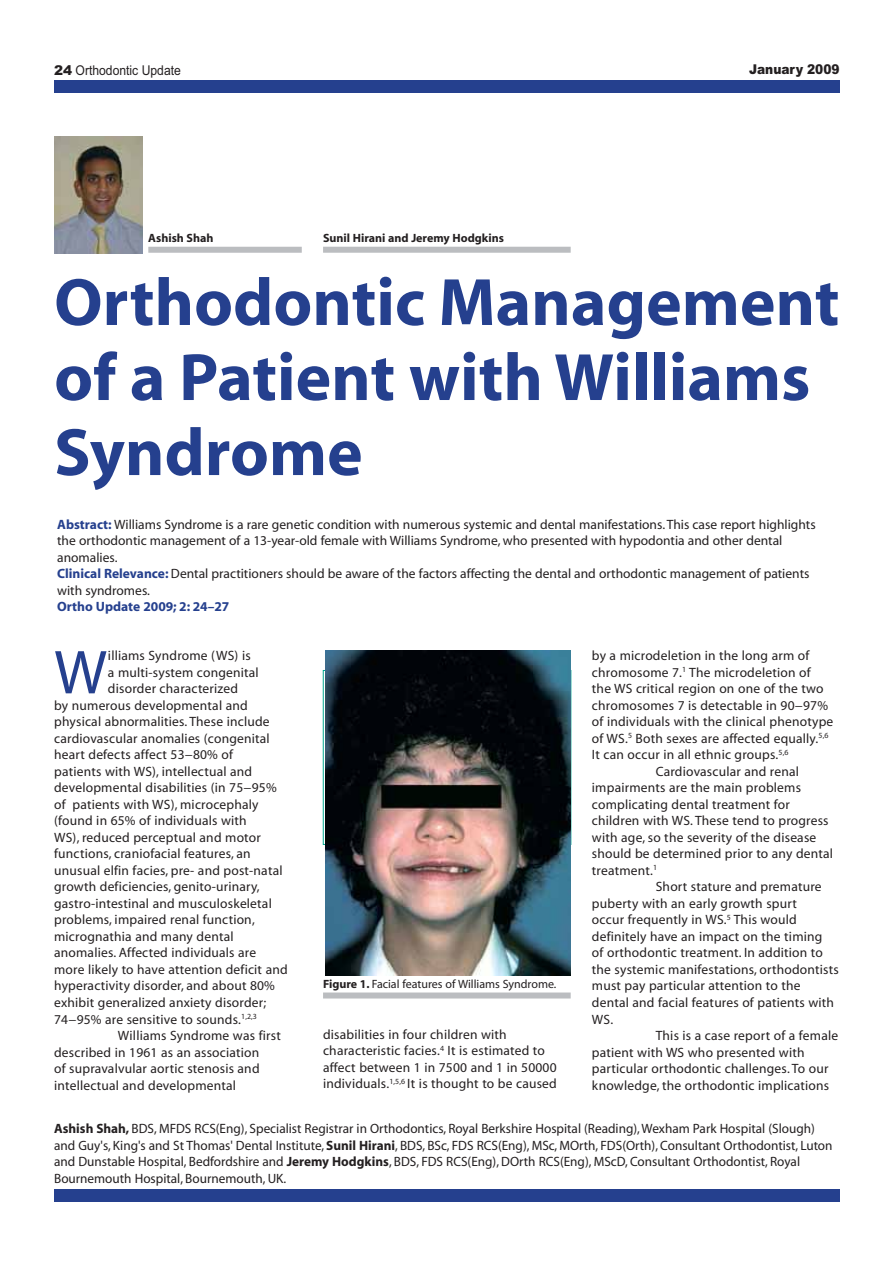
<style>
.page{position:relative;width:893px;height:1263px;background:#fff}
.page>*{position:absolute;margin:0;border:0;box-sizing:border-box;transform-origin:0 0}
.t1{font:700 67.5px/75px "Myriad";color:#25408e}
.t2{font:62.55px "Myriad";color:#25408e}
.t3{font:13.5px/16.5px "Myriad";letter-spacing:.015em;color:#231f20}
.t4{font:700 13.5px "Myriad";color:#25408e}
.t5{font:13.5px "Arial";color:#231f20;scale:.9 1}
.t6{font:900 13.5px "Arial";color:#231f20;scale:.9 1}
.t7{font:12px "Myriad";color:#231f20}
.t8{font:700 12px "Myriad";color:#231f20}
.s1{font-weight:900}
.s2{font-weight:700;color:#25408e}
.s3{font-weight:700}
</style>
<div class="page">
<div style="left:54px;top:80px;width:785px;height:13px;background:#25408e"></div>
<div style="left:54px;top:1189px;width:785px;height:13px;background:#25408e"></div>
<div style="left:148px;top:247px;width:154px;height:6px;background:#bbbdc0"></div>
<img style="left:54px;top:136px;width:89px;height:117px">
<div style="left:323px;top:993px;width:248px;height:6px;background:#bbbdc0"></div>
<img style="left:326px;top:650px;width:245px;height:326px">
<div style="left:323px;top:247px;width:248px;height:6px;background:#bbbdc0"></div>
<p class="t5" style="left:54px;top:62px;width:142px"><span class="s1">24</span> Orthodontic Update</p>
<p class="t6" style="left:749px;top:61px;width:102px">January 2009</p>
<p class="t8" style="left:148px;top:234px;width:67px">Ashish Shah</p>
<p class="t8" style="left:323px;top:234px;width:182px">Sunil Hirani and Jeremy Hodgkins</p>
<h1 class="t1" style="left:54px;top:270px;width:787px">Orthodontic Management of a Patient with Williams<br>Syndrome</h1>
<p class="t3" style="left:57px;top:517px;width:760px"><span class="s2">Abstract:</span> Williams Syndrome is a rare genetic condition with numerous systemic and dental manifestations. This case report highlights the orthodontic management of a 13-year-old female with Williams Syndrome, who presented with hypodontia and other dental anomalies.<br><span class="s2">Clinical Relevance:</span> Dental practitioners should be aware of the factors affecting the dental and orthodontic management of patients with syndromes.</p>
<p class="t4" style="left:57px;top:602px;width:174px">Ortho Update 2009; 2: 24–27</p>
<h2 class="t2" style="left:54px;top:649px;width:54px">W</h2>
<p class="t3" style="left:108px;top:649px;width:144px">illiams Syndrome (WS) is</p>
<p class="t3" style="left:108px;top:665px;width:152px">a multi-system congenital</p>
<p class="t3" style="left:108px;top:682px;width:132px">disorder characterized</p>
<p class="t3" style="left:54px;top:698px;width:195px">by numerous developmental and</p>
<p class="t3" style="left:54px;top:715px;width:217px">physical abnormalities. These include</p>
<p class="t3" style="left:54px;top:731px;width:217px">cardiovascular anomalies (congenital</p>
<p class="t3" style="left:54px;top:748px;width:180px">heart defects affect 53−80% of</p>
<p class="t3" style="left:54px;top:764px;width:199px">patients with WS), intellectual and</p>
<p class="t3" style="left:54px;top:781px;width:224px">developmental disabilities (in 75−95%</p>
<p class="t3" style="left:54px;top:797px;width:206px">of patients with WS), microcephaly</p>
<p class="t3" style="left:54px;top:814px;width:194px">(found in 65% of individuals with</p>
<p class="t3" style="left:54px;top:830px;width:208px">WS), reduced perceptual and motor</p>
<p class="t3" style="left:54px;top:847px;width:198px">functions, craniofacial features, an</p>
<p class="t3" style="left:54px;top:863px;width:230px">unusual elfin facies, pre- and post-natal</p>
<p class="t3" style="left:54px;top:880px;width:207px">growth deficiencies, genito-urinary,</p>
<p class="t3" style="left:54px;top:896px;width:219px">gastro-intestinal and musculoskeletal</p>
<p class="t3" style="left:54px;top:913px;width:202px">problems, impaired renal function,</p>
<p class="t3" style="left:54px;top:929px;width:181px">micrognathia and many dental</p>
<p class="t3" style="left:54px;top:946px;width:204px">anomalies. Affected individuals are</p>
<p class="t3" style="left:54px;top:962px;width:235px">more likely to have attention deficit and</p>
<p class="t3" style="left:54px;top:979px;width:222px">hyperactivity disorder, and about 80%</p>
<p class="t3" style="left:54px;top:995px;width:214px">exhibit generalized anxiety disorder;</p>
<p class="t3" style="left:54px;top:1012px;width:204px">74−95% are sensitive to sounds.<sup>1,2,3</sup></p>
<p class="t3" style="left:118px;top:1028px;width:164px">Williams Syndrome was first</p>
<p class="t3" style="left:54px;top:1045px;width:207px">described in 1961 as an association</p>
<p class="t3" style="left:54px;top:1061px;width:207px">of supravalvular aortic stenosis and</p>
<p class="t3" style="left:54px;top:1078px;width:183px">intellectual and developmental</p>
<p class="t7" style="left:323px;top:980px;width:235px"><span class="s3">Figure 1.</span> Facial features of Williams Syndrome.</p>
<p class="t3" style="left:323px;top:1027px;width:235px">disabilities in four children with characteristic facies.<sup>4</sup> It is estimated to affect between 1 in 7500 and 1 in 50000 individuals.<sup>1,5,6</sup> It is thought to be caused</p>
<p class="t3" style="left:592px;top:649px;width:219px">by a microdeletion in the long arm of</p>
<p class="t3" style="left:592px;top:665px;width:220px">chromosome 7.<sup>1</sup> The microdeletion of</p>
<p class="t3" style="left:592px;top:682px;width:233px">the WS critical region on one of the two</p>
<p class="t3" style="left:592px;top:698px;width:238px">chromosomes 7 is detectable in 90−97%</p>
<p class="t3" style="left:592px;top:715px;width:243px">of individuals with the clinical phenotype</p>
<p class="t3" style="left:592px;top:731px;width:238px">of WS.<sup>5</sup> Both sexes are affected equally.<sup>5,6</sup></p>
<p class="t3" style="left:592px;top:748px;width:198px">It can occur in all ethnic groups.<sup>5,6</sup></p>
<p class="t3" style="left:656px;top:764px;width:145px">Cardiovascular and renal</p>
<p class="t3" style="left:592px;top:781px;width:211px">impairments are the main problems</p>
<p class="t3" style="left:592px;top:797px;width:199px">complicating dental treatment for</p>
<p class="t3" style="left:592px;top:814px;width:238px">children with WS. These tend to progress</p>
<p class="t3" style="left:592px;top:830px;width:226px">with age, so the severity of the disease</p>
<p class="t3" style="left:592px;top:847px;width:243px">should be determined prior to any dental</p>
<p class="t3" style="left:592px;top:863px;width:67px">treatment.<sup>1</sup></p>
<p class="t3" style="left:656px;top:880px;width:167px">Short stature and premature</p>
<p class="t3" style="left:592px;top:896px;width:206px">puberty with an early growth spurt</p>
<p class="t3" style="left:592px;top:913px;width:206px">occur frequently in WS.<sup>5</sup> This would</p>
<p class="t3" style="left:592px;top:929px;width:232px">definitely have an impact on the timing</p>
<p class="t3" style="left:592px;top:946px;width:232px">of orthodontic treatment. In addition to</p>
<p class="t3" style="left:592px;top:962px;width:248px">the systemic manifestations, orthodontists</p>
<p class="t3" style="left:592px;top:979px;width:210px">must pay particular attention to the</p>
<p class="t3" style="left:592px;top:995px;width:244px">dental and facial features of patients with</p>
<p class="t3" style="left:592px;top:1012px;width:23px">WS.</p>
<p class="t3" style="left:656px;top:1028px;width:184px">This is a case report of a female</p>
<p class="t3" style="left:592px;top:1045px;width:214px">patient with WS who presented with</p>
<p class="t3" style="left:592px;top:1061px;width:238px">particular orthodontic challenges. To our</p>
<p class="t3" style="left:592px;top:1078px;width:239px">knowledge, the orthodontic implications</p>
<p class="t3" style="left:54px;top:1122px;width:780px"><span class="s3">Ashish Shah,</span> BDS, MFDS RCS(Eng), Specialist Registrar in Orthodontics, Royal Berkshire Hospital (Reading), Wexham Park Hospital (Slough) and Guy's, King's and St Thomas' Dental Institute, <span class="s3">Sunil Hirani</span>, BDS, BSc, FDS RCS(Eng), MSc, MOrth, FDS(Orth), Consultant Orthodontist, Luton and Dunstable Hospital, Bedfordshire and <span class="s3">Jeremy Hodgkins</span>, BDS, FDS RCS(Eng), DOrth RCS(Eng), MScD, Consultant Orthodontist, Royal Bournemouth Hospital, Bournemouth, UK.</p>
</div>
